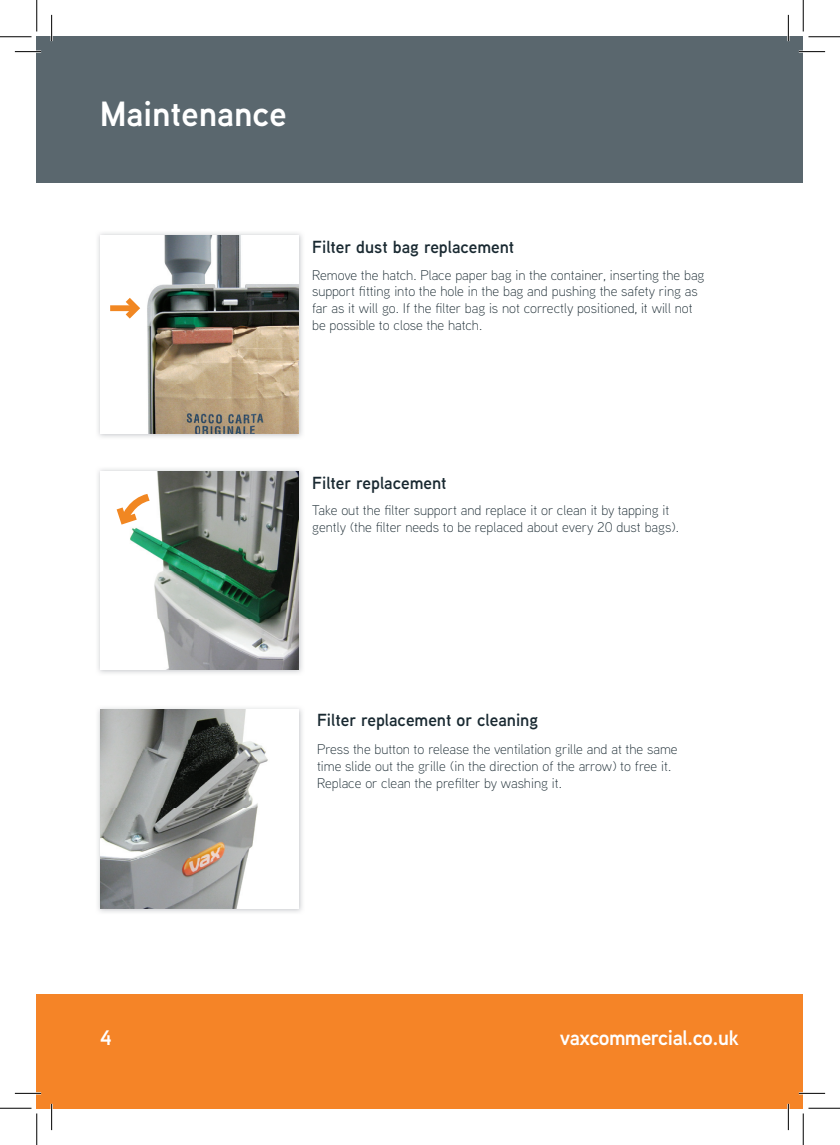
<style>
.page{position:relative;width:840px;height:1145px;background:#fff}
.page>*{position:absolute;margin:0;border:0;box-sizing:border-box;transform-origin:0 0}
.t1{font:600 35px "Vax Aaux Next";color:#fff}
.t2{font:600 21px "Vax Aaux Next";letter-spacing:-.02em;color:#fff}
.t3{font:600 17.5px "Vax Aaux Next";color:#192931}
.t4{font:300 14px/16.8px "Vax Aaux Next";color:#192931}
</style>
<div class="page">
<div style="left:37px;top:994px;width:766px;height:114px;background:#f58427"></div>
<div style="left:37px;top:37px;width:766px;height:146px;background:#5a676e"></div>
<img style="left:98px;top:233px;width:205px;height:205px">
<img style="left:100px;top:235px;width:198px;height:199px">
<div style="left:110px;top:305px;width:23px;height:6px;background:#f18722"></div>
<svg style="left:126px;top:298px;width:14px;height:21px"></svg>
<img style="left:98px;top:708px;width:205px;height:205px">
<img style="left:100px;top:710px;width:198px;height:198px">
<img style="left:98px;top:469px;width:205px;height:205px">
<img style="left:100px;top:471px;width:198px;height:199px">
<svg style="left:117px;top:494px;width:33px;height:31px"></svg>
<hr style="left:15px;top:51px;width:26px;height:2px;background:#fff">
<hr style="left:799px;top:51px;width:26px;height:2px;background:#fff">
<hr style="left:15px;top:1092px;width:26px;height:2px;background:#fff">
<hr style="left:799px;top:1092px;width:26px;height:2px;background:#fff">
<hr style="left:51px;top:15px;width:2px;height:26px;background:#fff">
<hr style="left:51px;top:1104px;width:2px;height:26px;background:#fff">
<hr style="left:787px;top:15px;width:2px;height:26px;background:#fff">
<hr style="left:787px;top:1104px;width:2px;height:26px;background:#fff">
<svg style="left:15px;top:51px;width:26px;height:1px"></svg>
<svg style="left:799px;top:51px;width:26px;height:1px"></svg>
<svg style="left:15px;top:1093px;width:26px;height:1px"></svg>
<svg style="left:799px;top:1093px;width:26px;height:1px"></svg>
<svg style="left:51px;top:15px;width:1px;height:26px"></svg>
<svg style="left:51px;top:1104px;width:1px;height:26px"></svg>
<svg style="left:788px;top:15px;width:1px;height:26px"></svg>
<svg style="left:788px;top:1104px;width:1px;height:26px"></svg>
<hr style="left:0;top:36px;width:32px;height:1px;background:#000">
<hr style="left:808px;top:36px;width:32px;height:1px;background:#000">
<hr style="left:0;top:1108px;width:32px;height:1px;background:#000">
<hr style="left:808px;top:1108px;width:32px;height:1px;background:#000">
<hr style="left:36px;top:0;width:1px;height:31px;background:#000">
<hr style="left:36px;top:1113px;width:1px;height:32px;background:#000">
<hr style="left:803px;top:0;width:1px;height:31px;background:#000">
<hr style="left:803px;top:1113px;width:1px;height:32px;background:#000">
<h1 class="t1" style="left:100px;top:89px;width:188px">Maintenance</h1>
<p class="t3" style="left:312px;top:235px;width:204px">Filter dust bag replacement</p>
<p class="t4" style="left:312px;top:266px;width:394px">Remove the hatch. Place paper bag in the container, inserting the bag support fitting into the hole in the bag and pushing the safety ring as far as it will go. If the filter bag is not correctly positioned, it will not be possible to close the hatch.</p>
<p class="t3" style="left:312px;top:471px;width:136px">Filter replacement</p>
<p class="t4" style="left:312px;top:502px;width:368px">Take out the filter support and replace it or clean it by tapping it gently (the filter needs to be replaced about every 20 dust bags).</p>
<p class="t3" style="left:317px;top:707px;width:223px">Filter replacement or cleaning</p>
<p class="t4" style="left:317px;top:740px;width:362px">Press the button to release the ventilation grille and at the same time slide out the grille (in the direction of the arrow) to free it.<br>Replace or clean the prefilter by washing it.</p>
<h2 class="t2" style="left:100px;top:1023px;width:13px">4</h2>
<h2 class="t2" style="left:560px;top:1023px;width:181px">vaxcommercial.co.uk</h2>
</div>
